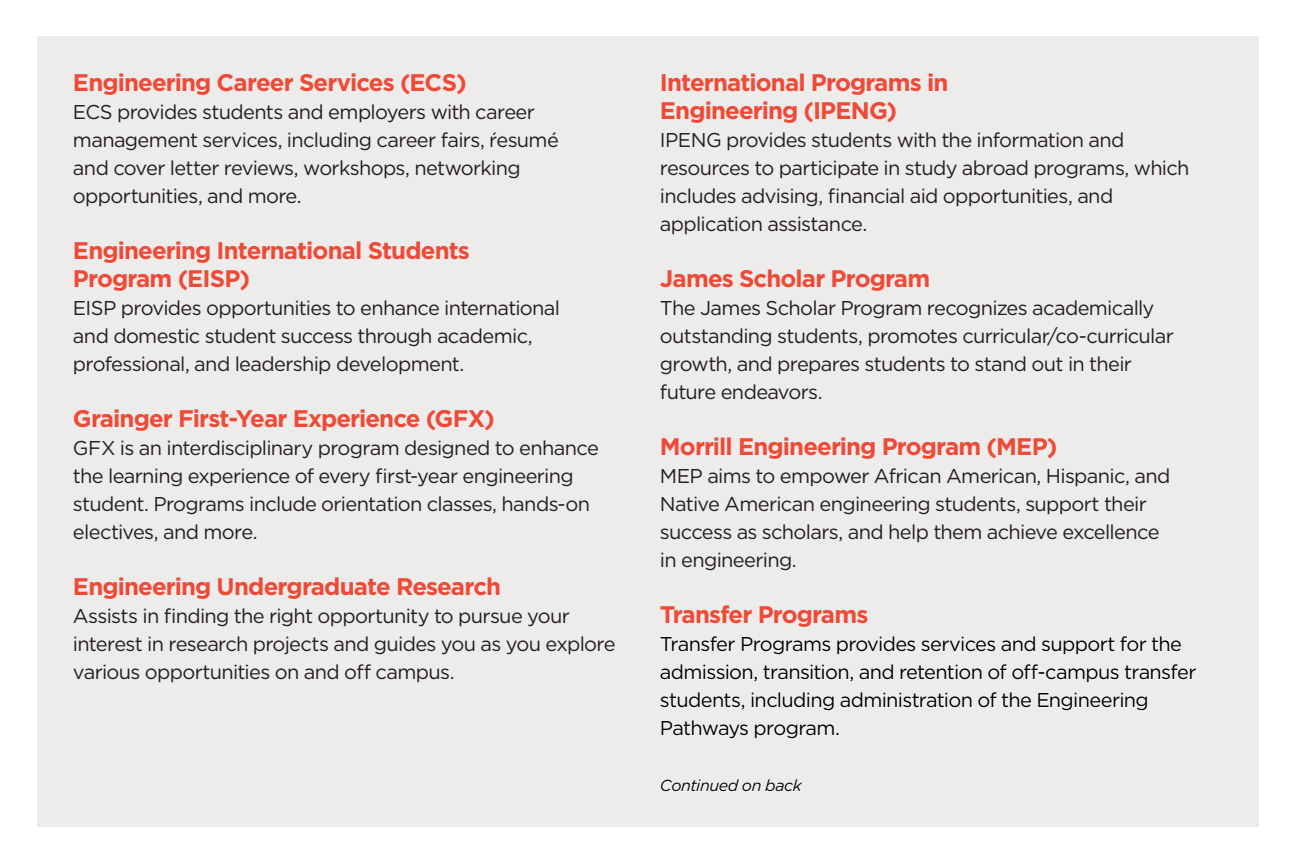
<style>
.page{position:relative;width:1293px;height:864px;background:#fff}
.page>*{position:absolute;margin:0;border:0;box-sizing:border-box;transform-origin:0 0}
.t1{font:700 24px "Gotham";letter-spacing:-.035em;color:#ed4b38}
.t2{font:20px/28px "Gotham";letter-spacing:-.035em;color:#231f20}
.t3{font:20px/28px "Gotham";letter-spacing:-.035em;color:#000}
.t4{font:italic 16px "Gotham";letter-spacing:-.025em;color:#000}
</style>
<div class="page">
<div style="left:37px;top:37px;width:1221px;height:790px;background:#eeebeb"></div>
<svg style="left:660px;top:636px;width:75px;height:16px"></svg>
<svg style="left:742px;top:637px;width:88px;height:18px"></svg>
<svg style="left:837px;top:636px;width:78px;height:19px"></svg>
<svg style="left:922px;top:637px;width:73px;height:15px"></svg>
<svg style="left:1001px;top:636px;width:34px;height:16px"></svg>
<svg style="left:1042px;top:637px;width:72px;height:18px"></svg>
<svg style="left:1120px;top:636px;width:61px;height:16px"></svg>
<svg style="left:660px;top:664px;width:97px;height:18px"></svg>
<svg style="left:763px;top:665px;width:90px;height:17px"></svg>
<svg style="left:859px;top:664px;width:34px;height:16px"></svg>
<svg style="left:900px;top:665px;width:81px;height:15px"></svg>
<svg style="left:988px;top:664px;width:130px;height:19px"></svg>
<svg style="left:1125px;top:664px;width:70px;height:16px"></svg>
<svg style="left:660px;top:692px;width:84px;height:18px"></svg>
<svg style="left:751px;top:692px;width:82px;height:19px"></svg>
<svg style="left:840px;top:692px;width:131px;height:16px"></svg>
<svg style="left:978px;top:692px;width:53px;height:16px"></svg>
<svg style="left:1038px;top:693px;width:109px;height:18px"></svg>
<svg style="left:661px;top:720px;width:87px;height:19px"></svg>
<svg style="left:755px;top:724px;width:83px;height:15px"></svg>
<svg style="left:661px;top:779px;width:142px;height:13px"></svg>
<p class="t1" style="left:73px;top:67px;width:395px">Engineering Career Services (ECS)</p>
<p class="t2" style="left:73px;top:98px;width:487px">ECS provides students and employers with career management services, including career fairs, ŕesumé</p>
<p class="t2" style="left:73px;top:154px;width:449px">and cover letter reviews, workshops, networking opportunities, and more.</p>
<p class="t1" style="left:73px;top:235px;width:398px">Engineering International Students</p>
<p class="t1" style="left:73px;top:263px;width:179px">Program (EISP)</p>
<p class="t2" style="left:73px;top:294px;width:488px">EISP provides opportunities to enhance international</p>
<p class="t2" style="left:73px;top:322px;width:461px">and domestic student success through academic, professional, and leadership development.</p>
<p class="t1" style="left:73px;top:403px;width:423px">Grainger First-Year Experience (GFX)</p>
<p class="t2" style="left:73px;top:434px;width:527px">GFX is an interdisciplinary program designed to enhance</p>
<p class="t2" style="left:73px;top:462px;width:518px">the learning experience of every first-year engineering student. Programs include orientation classes, hands-on electives, and more.</p>
<p class="t1" style="left:73px;top:571px;width:429px">Engineering Undergraduate Research</p>
<p class="t2" style="left:73px;top:602px;width:544px">Assists in finding the right opportunity to pursue your interest in research projects and guides you as you explore various opportunities on and off campus.</p>
<p class="t1" style="left:659px;top:67px;width:290px">International Programs in</p>
<p class="t1" style="left:659px;top:95px;width:239px">Engineering (IPENG)</p>
<p class="t2" style="left:659px;top:126px;width:466px">IPENG provides students with the information and</p>
<p class="t2" style="left:659px;top:154px;width:531px">resources to participate in study abroad programs, which includes advising, financial aid opportunities, and</p>
<p class="t2" style="left:659px;top:210px;width:209px">application assistance.</p>
<p class="t1" style="left:659px;top:263px;width:272px">James Scholar Program</p>
<p class="t2" style="left:659px;top:294px;width:515px">The James Scholar Program recognizes academically outstanding students, promotes curricular/co-curricular growth, and prepares students to stand out in their</p>
<p class="t2" style="left:659px;top:378px;width:164px">future endeavors.</p>
<p class="t1" style="left:659px;top:431px;width:399px">Morrill Engineering Program (MEP)</p>
<p class="t2" style="left:659px;top:462px;width:512px">MEP aims to empower African American, Hispanic, and<br>Native American engineering students, support their</p>
<p class="t2" style="left:659px;top:518px;width:501px">success as scholars, and help them achieve excellence</p>
<p class="t2" style="left:659px;top:546px;width:138px">in engineering.</p>
<p class="t1" style="left:659px;top:599px;width:210px">Transfer Programs</p>
<p class="t3" style="left:659px;top:630px;width:538px">Transfer Programs provides services and support for the admission, transition, and retention of off-campus transfer students, including administration of the Engineering Pathways program.</p>
<p class="t4" style="left:659px;top:775px;width:143px">Continued on back</p>
</div>
